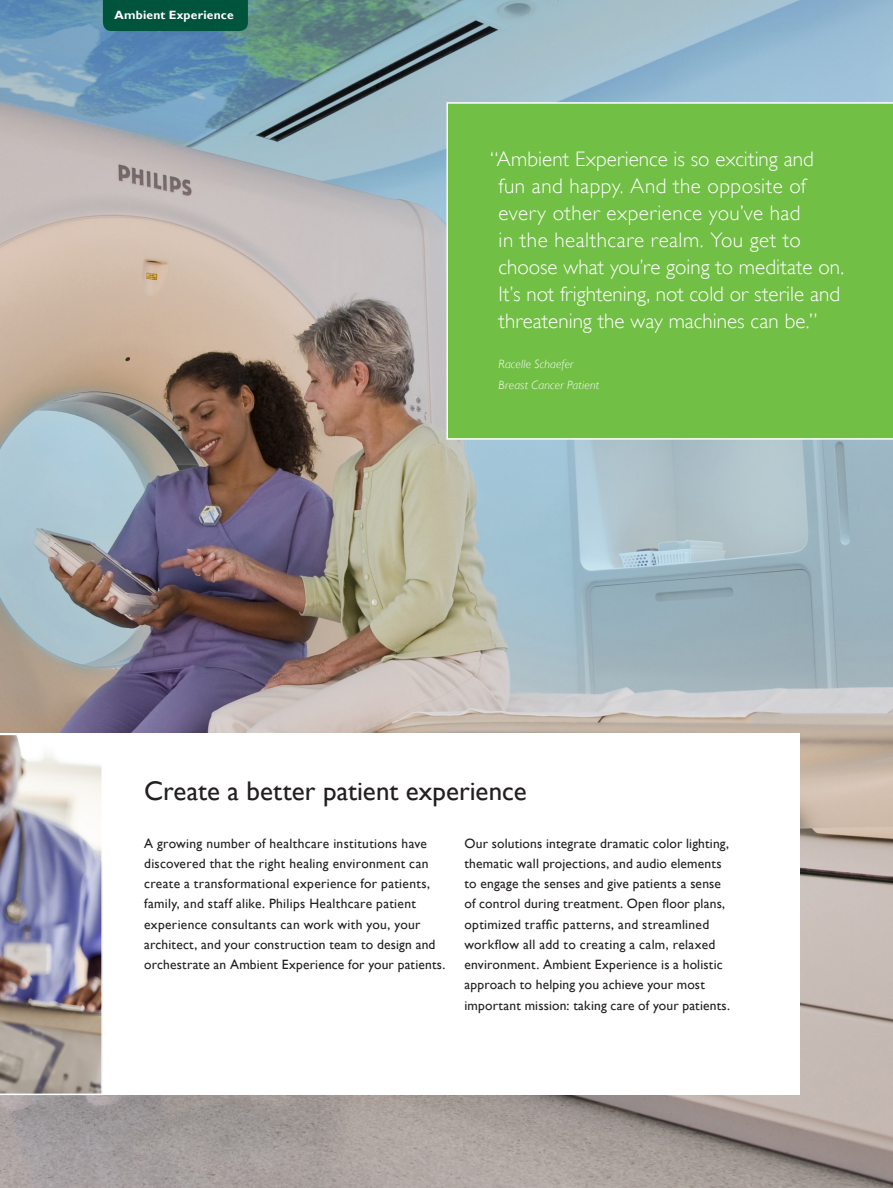
<style>
.page{position:relative;width:893px;height:1188px;background:#fff}
.page>*{position:absolute;margin:0;border:0;box-sizing:border-box;transform-origin:0 0}
._5_3_Text_block_main{font:27px "Gill Sans Alt One WGL";letter-spacing:.005em;color:#231f20}
._5_4_Quotes{font:21px/27px "Gill Sans Alt One WGL Light";letter-spacing:.005em;color:#fff}
._1_1_Body_Text{font:13.5px/20.2px "Gill Sans Alt One WGL";letter-spacing:.02em;color:#231f20}
._5_5_Quote_caption{font:italic 12px "Gill Sans Alt One WGL Light";letter-spacing:.015em;color:#fff}
._4_1_Caption_heading{font:700 12px "Gill Sans Alt One WGL";letter-spacing:.02em;color:#fff}
</style>
<div class="page">
<img style="left:0;top:0;width:893px;height:1188px">
<div style="left:0;top:734px;width:799px;height:361px;background:#fff"></div>
<img style="left:0;top:735px;width:103px;height:359px">
<div style="left:446px;top:102px;width:447px;height:338px;background:#71bf44"></div>
<div style="left:103px;top:0;width:145px;height:31px;background:#00543c"></div>
<p class="_4_1_Caption_heading" style="left:114px;top:7px;width:121px">Ambient Experience</p>
<p class="_5_4_Quotes" style="left:499px;top:145px;width:347px;text-indent:-9px">“Ambient Experience is so exciting and fun and happy. And the opposite of every other experience you’ve had<br>in the healthcare realm. You get to choose what you’re going to meditate on.<br>It’s not frightening, not cold or sterile and threatening the way machines can be.”</p>
<p class="_5_5_Quote_caption" style="left:499px;top:356px;width:76px">Racelle Schaefer</p>
<p class="_5_5_Quote_caption" style="left:499px;top:376px;width:102px">Breast Cancer Patient</p>
<p class="_5_3_Text_block_main" style="left:144px;top:773px;width:384px">Create a better patient experience</p>
<p class="_1_1_Body_Text" style="left:144px;top:833px;width:303px">A growing number of healthcare institutions have discovered that the right healing environment can create a transformational experience for patients, family, and staff alike. Philips Healthcare patient experience consultants can work with you, your architect, and your construction team to design and orchestrate an Ambient Experience for your patients.</p>
<p class="_1_1_Body_Text" style="left:464px;top:833px;width:267px">Our solutions integrate dramatic color lighting, thematic wall projections, and audio elements to engage the senses and give patients a sense of control during treatment. Open floor plans, optimized traffic patterns, and streamlined workflow all add to creating a calm, relaxed environment. Ambient Experience is a holistic approach to helping you achieve your most important mission: taking care of your patients.</p>
</div>
